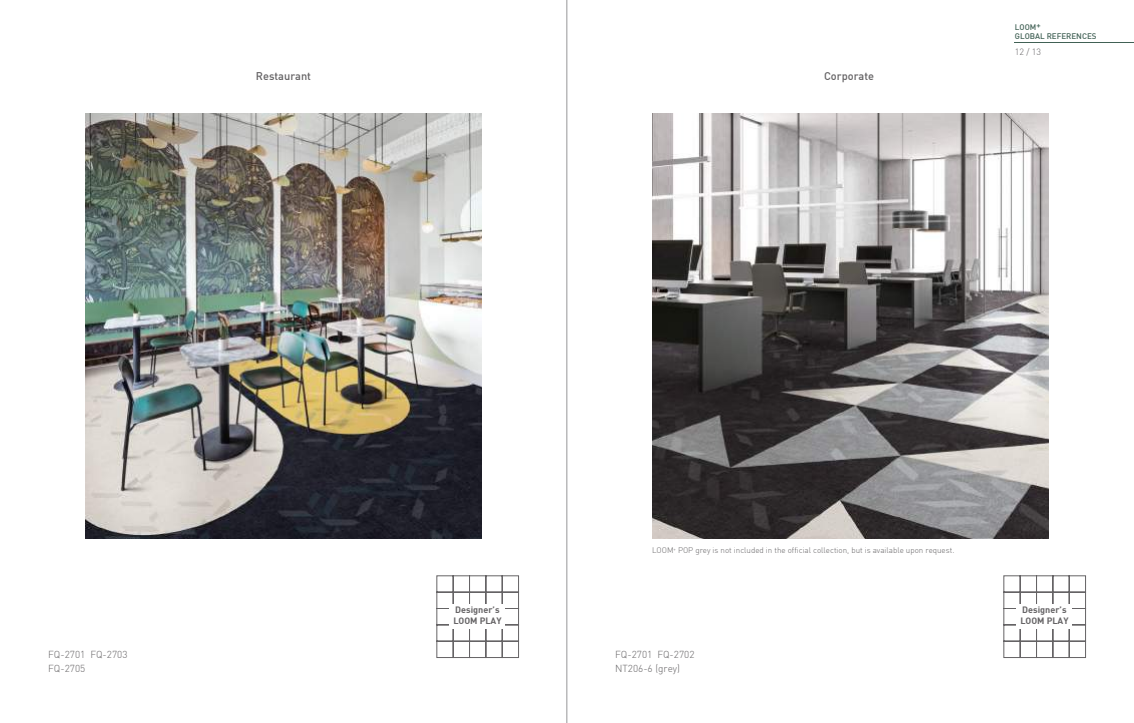
<style>
.page{position:relative;width:1134px;height:723px;background:#fff}
.page>*{position:absolute;margin:0;border:0;box-sizing:border-box;transform-origin:0 0}
.t1{font:11px "DIN Medium";color:#656365}
.t2{font:10px/14px "DIN Light";color:#656365}
.t3{font:9.1px/10.9px "DIN Bold";color:#656365}
.t4{font:9px "DIN Light";color:#656365}
.t5{font:8px "DIN Light";color:#656365}
.t6{font:8px/9.6px "DIN Medium";color:#416155}
</style>
<div class="page">
<hr style="left:1015px;top:43px;width:119px;height:1px;background:#416155">
<svg style="left:1003px;top:575px;width:83px;height:83px"></svg>
<div style="left:1017px;top:604px;width:55px;height:24px;background:#fff"></div>
<svg style="left:436px;top:575px;width:83px;height:83px"></svg>
<div style="left:450px;top:604px;width:55px;height:24px;background:#fff"></div>
<img style="left:85px;top:113px;width:397px;height:426px">
<img style="left:652px;top:113px;width:397px;height:426px">
<hr style="left:567px;top:0;width:1px;height:723px;background:#969698">
<h1 class="t1" style="left:256px;top:69px;width:57px">Restaurant</h1>
<h1 class="t1" style="left:824px;top:69px;width:51px">Corporate</h1>
<p class="t6" style="left:1015px;top:22px;width:83px">LOOM+<br>GLOBAL REFERENCES</p>
<p class="t4" style="left:1015px;top:46px;width:28px">12 / 13</p>
<p class="t2" style="left:48px;top:647px;width:81px">FQ-2701 FQ-2703<br>FQ-2705</p>
<p class="t3" style="left:453px;top:604px;width:50px">Designer’s<br>LOOM PLAY</p>
<p class="t5" style="left:652px;top:545px;width:304px">LOOM<sup>+</sup> POP grey is not included in the official collection, but is available upon request.</p>
<p class="t2" style="left:615px;top:647px;width:81px">FQ-2701 FQ-2702</p>
<p class="t2" style="left:615px;top:661px;width:66px">NT206-6 (grey)</p>
<p class="t3" style="left:1020px;top:604px;width:50px">Designer’s<br>LOOM PLAY</p>
</div>
